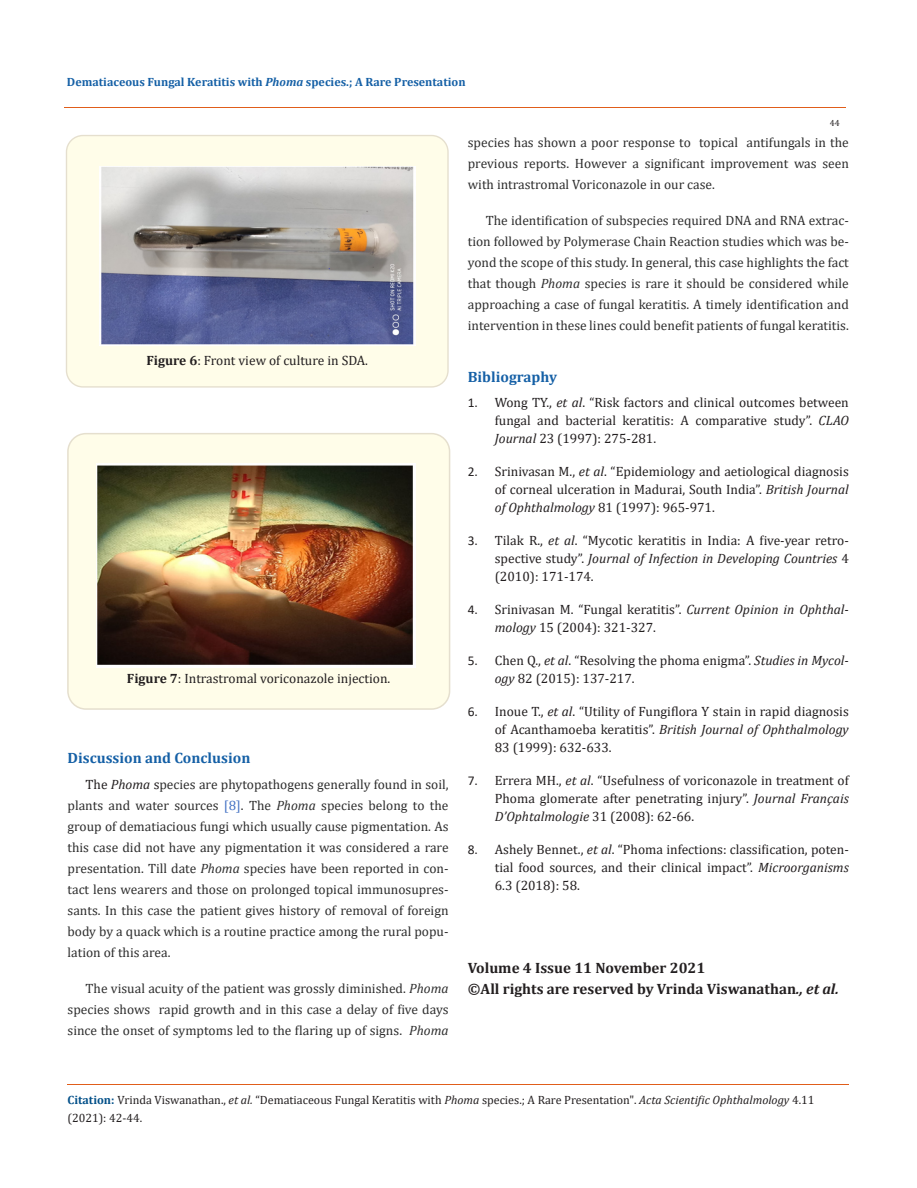
<style>
.page{position:relative;width:917px;height:1188px;background:#fff}
.page>*{position:absolute;margin:0;border:0;box-sizing:border-box;transform-origin:0 0}
.t1{font:700 15px "Cambria";color:#231f20}
.t2{font:700 15px "Cambria";color:#1560a6}
.t3{font:13.5px/21px "Cambria";color:#2e2e2e;text-align:justify}
.t4{font:13.5px/18px "Cambria";color:#231f20;text-align:justify}
.t5{font:12px/18px "Cambria";color:#231f20}
.t6{font:700 12px "Cambria";color:#1560a6}
.t7{font:9px "Cambria";color:#231f20}
.s1{font-style:italic}
.s2{font-weight:700}
.s3{color:#231f20}
.s4{font-style:italic;color:#231f20}
.s5{color:#4472c4}
.s6{font-family:"Calibri"}
.s7{font-weight:700;color:#035089}
</style>
<div class="page">
<div style="left:66px;top:136px;width:382px;height:251px;background:#fffde9;border-radius:16px"></div>
<div style="left:66px;top:135px;width:382px;height:253px;border:1px solid #e5dfce;border-radius:16px"></div>
<img style="left:99px;top:166px;width:316px;height:179px">
<div style="left:68px;top:434px;width:381px;height:275px;background:#fffde9;border-radius:18px"></div>
<div style="left:67px;top:433px;width:383px;height:277px;border:2px solid #e5dfce;border-radius:18px"></div>
<img style="left:97px;top:464px;width:318px;height:203px">
<hr style="left:64px;top:108px;width:781px;height:1px;background:#e05d1a">
<hr style="left:67px;top:1084px;width:781px;height:1px;background:#e05d1a">
<p class="t6" style="left:67px;top:73px;width:400px">Dematiaceous Fungal Keratitis with <span class="s1">Phoma</span> species.; A Rare Presentation</p>
<p class="t7" style="left:829px;top:118px;width:11px">44</p>
<p class="t4" style="left:146px;top:352px;width:223px"><span class="s2">Figure 6</span>: Front view of culture in SDA.</p>
<p class="t4" style="left:127px;top:670px;width:265px"><span class="s2">Figure 7</span>: Intrastromal voriconazole injection.</p>
<p class="t2" style="left:68px;top:748px;width:184px">Discussion and Conclusion</p>
<p class="t3" style="left:68px;top:774px;width:382px;text-indent:18px"><span class="s3">The</span> <span class="s4">Phoma</span> <span class="s3">s</span>pecies are phytopathogens generally found in soil, plants and water sources <span class="s5">[8]</span>. The <span class="s1">Phoma</span> species belong to the group of dematiacious fungi which usually cause pigmentation. As this case did not have any pigmentation it was considered a rare presentation. Till date <span class="s1">Phoma</span> species have been reported in con&shy;tact lens wearers and those on prolonged topical immunosupres&shy;sants. In this case the patient gives history of removal of foreign body by a quack which is a routine practice among the rural popu&shy;lation of this area.</p>
<p class="t3" style="left:68px;top:978px;width:382px;text-indent:18px">The visual acuity of the patient was grossly diminished. <span class="s1">Phoma </span>species shows rapid growth and in this case a delay of five days since the onset of symptoms led to the flaring up of signs. <span class="s1">Phoma</span></p>
<p class="t3" style="left:468px;top:132px;width:382px">species has shown a poor response to topical antifungals in the previous reports. However a significant improvement was seen with intrastromal Voriconazole in our case.</p>
<p class="t3" style="left:468px;top:210px;width:382px;text-indent:18px">The identification of subspecies required DNA and RNA extrac&shy;tion followed by Polymerase Chain Reaction studies which was be&shy;yond the scope of this study. In general, this case highlights the fact that though <span class="s1">Phoma</span> species is rare it should be considered while approaching a case of fungal keratitis. A timely identification and intervention in these lines could benefit patients of fungal keratitis.</p>
<p class="t2" style="left:468px;top:366px;width:91px">Bibliography</p>
<p class="t4" style="left:495px;top:394px;width:355px;text-indent:-27px"><span class="s6">1.</span> Wong TY., <span class="s1">et al</span>. “Risk factors and clinical outcomes between fungal and bacterial keratitis: A comparative study”. <span class="s1">CLAO Journal</span> 23 (1997): 275-281.</p>
<p class="t4" style="left:495px;top:463px;width:355px;text-indent:-27px"><span class="s6">2.</span> Srinivasan M., <span class="s1">et al</span>. “Epidemiology and aetiological diagnosis of corneal ulceration in Madurai, South India”. <span class="s1">British Journal of Ophthalmology</span> 81 (1997): 965-971.</p>
<p class="t4" style="left:495px;top:532px;width:355px;text-indent:-27px"><span class="s6">3.</span> Tilak R., <span class="s1">et al</span>. “Mycotic keratitis in India: A five-year retro&shy;spective study”. <span class="s1">Journal of Infection in Developing Countries</span> 4 (2010): 171-174.</p>
<p class="t4" style="left:495px;top:601px;width:355px;text-indent:-27px"><span class="s6">4.</span> Srinivasan M. “Fungal keratitis”. <span class="s1">Current Opinion in Ophthal&shy;mology</span> 15 (2004): 321-327.</p>
<p class="t4" style="left:495px;top:652px;width:355px;text-indent:-27px"><span class="s6">5.</span> Chen Q., <span class="s1">et al</span>. “Resolving the phoma enigma”. <span class="s1">Studies in Mycol&shy;ogy</span> 82 (2015): 137-217.</p>
<p class="t4" style="left:495px;top:703px;width:355px;text-indent:-27px"><span class="s6">6.</span> Inoue T., <span class="s1">et al</span>. “Utility of Fungiflora Y stain in rapid diagnosis of Acanthamoeba keratitis”. <span class="s1">British Journal of Ophthalmology </span>83 (1999): 632-633.</p>
<p class="t4" style="left:495px;top:772px;width:355px;text-indent:-27px"><span class="s6">7.</span> Errera MH., <span class="s1">et al</span>. “Usefulness of voriconazole in treatment of Phoma glomerate after penetrating injury”. <span class="s1">Journal Français D’Ophtalmologie</span> 31 (2008): 62-66.</p>
<p class="t4" style="left:495px;top:841px;width:355px;text-indent:-27px"><span class="s6">8.</span> Ashely Bennet., <span class="s1">et al</span>. “Phoma infections: classification, poten&shy;tial food sources, and their clinical impact”. <span class="s1">Microorganisms </span>6.3 (2018): 58.</p>
<p class="t1" style="left:468px;top:957px;width:239px">Volume 4 Issue 11 November 2021</p>
<p class="t1" style="left:468px;top:978px;width:372px">©All rights are reserved by Vrinda Viswanathan<span class="s1">., et al.</span></p>
<p class="t5" style="left:68px;top:1091px;width:748px"><span class="s7">Citation:</span> Vrinda Viswanathan., <span class="s1">et al.</span> “Dematiaceous Fungal Keratitis with <span class="s1">Phoma</span> species.; A Rare Presentation". <span class="s1">Acta Scientific Ophthalmology</span> 4.11 (2021): 42-44.</p>
</div>
